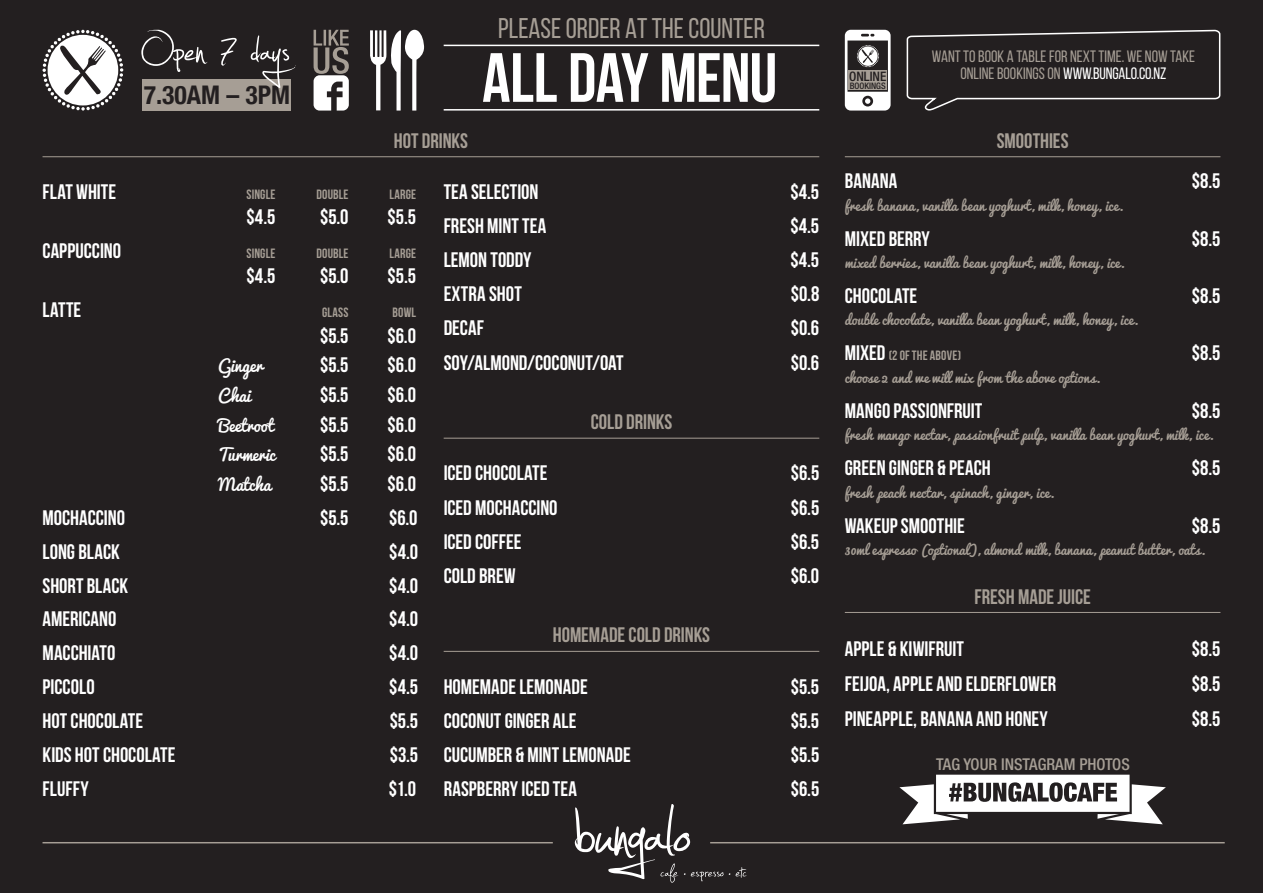
<style>
.page{position:relative;width:1263px;height:893px;background:#231f20}
.page>*{position:absolute;margin:0;border:0;box-sizing:border-box;transform-origin:0 0}
.t1{font:700 69.45px "Bebas Neue";letter-spacing:-.01em;color:#fff}
.t2{font:28.5px "Bebas Neue";color:#a69e95}
.t3{font:700 condensed 25.65px "Helvetica Neue";color:#231f20}
.t4{font:700 21px "Bebas Neue";color:#fff}
.t5{font:700 21px "Bebas Neue";letter-spacing:-.005em;color:#a69e95}
.t6{font:16.5px/16.5px "Bebas Neue";color:#a69e95;text-align:center}
.t7{font:16.5px "Pacifico";letter-spacing:-.01em;color:#fff}
.t8{font:500 condensed 16.35px "Helvetica Neue";color:#a69e95}
.t9{font:13.5px "Pacifico";letter-spacing:-.005em;color:#a69e95}
.t10{font:700 13.5px "Bebas Neue";letter-spacing:.01em;color:#a69e95}
.t11{font:500 condensed 13.05px "Helvetica Neue";color:#231f20}
.t12{font:500 condensed 9px "Helvetica Neue";color:#231f20}
.s1{color:#fff}
.s2{font-size:21px;color:#fff}
</style>
<div class="page">
<svg style="left:370px;top:29px;width:54px;height:82px"></svg>
<svg style="left:43px;top:30px;width:80px;height:81px"></svg>
<svg style="left:575px;top:804px;width:172px;height:79px"></svg>
<hr style="left:444px;top:45px;width:375px;height:1px;background:#fff">
<hr style="left:444px;top:109px;width:375px;height:2px;background:#fff">
<hr style="left:43px;top:842px;width:510px;height:1px;background:#a69e95">
<hr style="left:710px;top:842px;width:515px;height:1px;background:#a69e95">
<hr style="left:444px;top:438px;width:375px;height:1px;background:#a69e95">
<hr style="left:444px;top:651px;width:375px;height:1px;background:#a69e95">
<hr style="left:845px;top:156px;width:375px;height:1px;background:#a69e95">
<hr style="left:845px;top:612px;width:375px;height:1px;background:#a69e95">
<div style="left:142px;top:79px;width:149px;height:32px;background:#a69e95"></div>
<svg style="left:141px;top:30px;width:154px;height:58px"></svg>
<svg style="left:314px;top:30px;width:35px;height:81px"></svg>
<svg style="left:899px;top:775px;width:267px;height:49px"></svg>
<svg style="left:845px;top:30px;width:46px;height:81px"></svg>
<div style="left:848px;top:71px;width:39px;height:19px;background:#a69e95"></div>
<svg style="left:906px;top:29px;width:315px;height:82px"></svg>
<hr style="left:43px;top:156px;width:776px;height:1px;background:#a69e95">
<p class="t3" style="left:144px;top:73px;width:148px">7.30AM – 3PM</p>
<p class="t5" style="left:394px;top:129px;width:76px">HOT DRINKS</p>
<p class="t2" style="left:498px;top:13px;width:268px">PLEASE ORDER AT THE COUNTER</p>
<p class="t1" style="left:482px;top:40px;width:296px">ALL DAY MENU</p>
<p class="t4" style="left:43px;top:180px;width:75px">FLAT WHITE</p>
<p class="t10" style="left:247px;top:187px;width:30px">SINGLE</p>
<p class="t10" style="left:316px;top:187px;width:34px">DOUBLE</p>
<p class="t10" style="left:389px;top:187px;width:28px">LARGE</p>
<p class="t4" style="left:247px;top:205px;width:30px">$4.5</p>
<p class="t4" style="left:320px;top:205px;width:30px">$5.0</p>
<p class="t4" style="left:388px;top:205px;width:30px">$5.5</p>
<p class="t4" style="left:43px;top:239px;width:80px">CAPPUCCINO</p>
<p class="t10" style="left:247px;top:246px;width:30px">SINGLE</p>
<p class="t10" style="left:316px;top:246px;width:34px">DOUBLE</p>
<p class="t10" style="left:389px;top:246px;width:28px">LARGE</p>
<p class="t4" style="left:247px;top:265px;width:30px">$4.5</p>
<p class="t4" style="left:320px;top:265px;width:30px">$5.0</p>
<p class="t4" style="left:388px;top:265px;width:30px">$5.5</p>
<p class="t4" style="left:43px;top:299px;width:40px">LATTE</p>
<p class="t10" style="left:322px;top:305px;width:28px">GLASS</p>
<p class="t10" style="left:392px;top:305px;width:25px">BOWL</p>
<p class="t4" style="left:320px;top:324px;width:30px">$5.5</p>
<p class="t4" style="left:388px;top:324px;width:30px">$6.0</p>
<p class="t7" style="left:218px;top:351px;width:46px">Ginger</p>
<p class="t4" style="left:320px;top:354px;width:30px">$5.5</p>
<p class="t4" style="left:388px;top:354px;width:30px">$6.0</p>
<p class="t7" style="left:218px;top:381px;width:34px">Chai</p>
<p class="t4" style="left:320px;top:383px;width:30px">$5.5</p>
<p class="t4" style="left:388px;top:383px;width:30px">$6.0</p>
<p class="t7" style="left:218px;top:411px;width:57px">Beetroot</p>
<p class="t4" style="left:320px;top:413px;width:30px">$5.5</p>
<p class="t4" style="left:388px;top:413px;width:30px">$6.0</p>
<p class="t7" style="left:218px;top:440px;width:59px">Turmeric</p>
<p class="t4" style="left:320px;top:442px;width:30px">$5.5</p>
<p class="t4" style="left:388px;top:442px;width:30px">$6.0</p>
<p class="t7" style="left:218px;top:470px;width:55px">Matcha</p>
<p class="t4" style="left:320px;top:472px;width:30px">$5.5</p>
<p class="t4" style="left:388px;top:472px;width:30px">$6.0</p>
<p class="t4" style="left:43px;top:506px;width:84px">MOCHACCINO</p>
<p class="t4" style="left:320px;top:506px;width:30px">$5.5</p>
<p class="t4" style="left:389px;top:506px;width:30px">$6.0</p>
<p class="t4" style="left:43px;top:540px;width:79px">LONG BLACK</p>
<p class="t4" style="left:389px;top:540px;width:30px">$4.0</p>
<p class="t4" style="left:43px;top:574px;width:87px">SHORT BLACK</p>
<p class="t4" style="left:389px;top:574px;width:30px">$4.0</p>
<p class="t4" style="left:43px;top:608px;width:75px">AMERICANO</p>
<p class="t4" style="left:389px;top:608px;width:30px">$4.0</p>
<p class="t4" style="left:43px;top:642px;width:75px">MACCHIATO</p>
<p class="t4" style="left:389px;top:642px;width:30px">$4.0</p>
<p class="t4" style="left:43px;top:675px;width:54px">PICCOLO</p>
<p class="t4" style="left:389px;top:675px;width:30px">$4.5</p>
<p class="t4" style="left:43px;top:709px;width:102px">HOT CHOCOLATE</p>
<p class="t4" style="left:390px;top:709px;width:30px">$5.5</p>
<p class="t4" style="left:43px;top:743px;width:135px">KIDS HOT CHOCOLATE</p>
<p class="t4" style="left:390px;top:743px;width:30px">$3.5</p>
<p class="t4" style="left:43px;top:777px;width:48px">FLUFFY</p>
<p class="t4" style="left:389px;top:777px;width:29px">$1.0</p>
<p class="t4" style="left:444px;top:180px;width:96px">TEA SELECTION</p>
<p class="t4" style="left:790px;top:180px;width:30px">$4.5</p>
<p class="t4" style="left:444px;top:214px;width:104px">FRESH MINT TEA</p>
<p class="t4" style="left:790px;top:214px;width:30px">$4.5</p>
<p class="t4" style="left:444px;top:248px;width:89px">LEMON TODDY</p>
<p class="t4" style="left:790px;top:248px;width:30px">$4.5</p>
<p class="t4" style="left:444px;top:283px;width:80px">EXTRA SHOT</p>
<p class="t4" style="left:791px;top:283px;width:30px">$0.8</p>
<p class="t4" style="left:444px;top:317px;width:42px">DECAF</p>
<p class="t4" style="left:791px;top:317px;width:30px">$0.6</p>
<p class="t4" style="left:444px;top:351px;width:182px">SOY/ALMOND/COCONUT/OAT</p>
<p class="t4" style="left:791px;top:351px;width:30px">$0.6</p>
<p class="t5" style="left:591px;top:410px;width:83px">COLD DRINKS</p>
<p class="t4" style="left:444px;top:462px;width:105px">ICED CHOCOLATE</p>
<p class="t4" style="left:791px;top:462px;width:30px">$6.5</p>
<p class="t4" style="left:444px;top:496px;width:115px">ICED MOCHACCINO</p>
<p class="t4" style="left:791px;top:496px;width:30px">$6.5</p>
<p class="t4" style="left:444px;top:530px;width:79px">ICED COFFEE</p>
<p class="t4" style="left:791px;top:530px;width:30px">$6.5</p>
<p class="t4" style="left:444px;top:564px;width:74px">COLD BREW</p>
<p class="t4" style="left:791px;top:564px;width:30px">$6.0</p>
<p class="t5" style="left:553px;top:624px;width:159px">HOMEMADE COLD DRINKS</p>
<p class="t4" style="left:444px;top:675px;width:146px">HOMEMADE LEMONADE</p>
<p class="t4" style="left:791px;top:675px;width:30px">$5.5</p>
<p class="t4" style="left:444px;top:709px;width:134px">COCONUT GINGER ALE</p>
<p class="t4" style="left:791px;top:709px;width:30px">$5.5</p>
<p class="t4" style="left:444px;top:743px;width:189px">CUCUMBER &amp; MINT LEMONADE</p>
<p class="t4" style="left:791px;top:743px;width:30px">$5.5</p>
<p class="t4" style="left:444px;top:777px;width:135px">RASPBERRY ICED TEA</p>
<p class="t4" style="left:791px;top:777px;width:30px">$6.5</p>
<p class="t11" style="left:849px;top:68px;width:39px">ONLINE</p>
<p class="t12" style="left:850px;top:80px;width:37px">BOOKINGS</p>
<p class="t6" style="left:932px;top:48px;width:265px">WANT TO BOOK A TABLE FOR NEXT TIME. WE NOW TAKE<br>ONLINE BOOKINGS ON <span class="s1">WWW.BUNGALO.CO.NZ</span></p>
<p class="t5" style="left:997px;top:129px;width:73px">SMOOTHIES</p>
<p class="t4" style="left:845px;top:169px;width:54px">BANANA</p>
<p class="t4" style="left:1192px;top:169px;width:30px">$8.5</p>
<p class="t9" style="left:845px;top:193px;width:281px">fresh banana, vanilla bean yoghurt, milk, honey, ice.</p>
<p class="t4" style="left:845px;top:227px;width:87px">MIXED BERRY</p>
<p class="t4" style="left:1192px;top:227px;width:30px">$8.5</p>
<p class="t9" style="left:845px;top:251px;width:282px">mixed berries, vanilla bean yoghurt, milk, honey, ice.</p>
<p class="t4" style="left:845px;top:284px;width:74px">CHOCOLATE</p>
<p class="t4" style="left:1192px;top:284px;width:30px">$8.5</p>
<p class="t9" style="left:845px;top:308px;width:296px">double chocolate, vanilla bean yoghurt, milk, honey, ice.</p>
<p class="t10" style="left:845px;top:348px;width:118px"><span class="s2">MIXED</span> (2 OF THE ABOVE)</p>
<p class="t4" style="left:1192px;top:342px;width:30px">$8.5</p>
<p class="t9" style="left:845px;top:366px;width:258px">choose 2 and we will mix from the above options.</p>
<p class="t4" style="left:845px;top:399px;width:139px">MANGO PASSIONFRUIT</p>
<p class="t4" style="left:1192px;top:399px;width:30px">$8.5</p>
<p class="t9" style="left:845px;top:423px;width:371px">fresh mango nectar, passionfruit pulp, vanilla bean yoghurt, milk, ice.</p>
<p class="t4" style="left:845px;top:456px;width:147px">GREEN GINGER &amp; PEACH</p>
<p class="t4" style="left:1192px;top:456px;width:30px">$8.5</p>
<p class="t9" style="left:845px;top:480px;width:212px">fresh peach nectar, spinach, ginger, ice.</p>
<p class="t4" style="left:845px;top:514px;width:122px">WAKEUP SMOOTHIE</p>
<p class="t4" style="left:1192px;top:514px;width:30px">$8.5</p>
<p class="t9" style="left:845px;top:537px;width:363px">30ml espresso (optional), almond milk, banana, peanut butter, oats.</p>
<p class="t5" style="left:974px;top:585px;width:118px">FRESH MADE JUICE</p>
<p class="t4" style="left:845px;top:637px;width:121px">APPLE &amp; KIWIFRUIT</p>
<p class="t4" style="left:1192px;top:637px;width:30px">$8.5</p>
<p class="t4" style="left:845px;top:672px;width:213px">FEIJOA, APPLE AND ELDERFLOWER</p>
<p class="t4" style="left:1192px;top:672px;width:30px">$8.5</p>
<p class="t4" style="left:845px;top:707px;width:205px">PINEAPPLE, BANANA AND HONEY</p>
<p class="t4" style="left:1192px;top:707px;width:30px">$8.5</p>
<p class="t8" style="left:936px;top:754px;width:195px">TAG YOUR INSTAGRAM PHOTOS</p>
</div>
